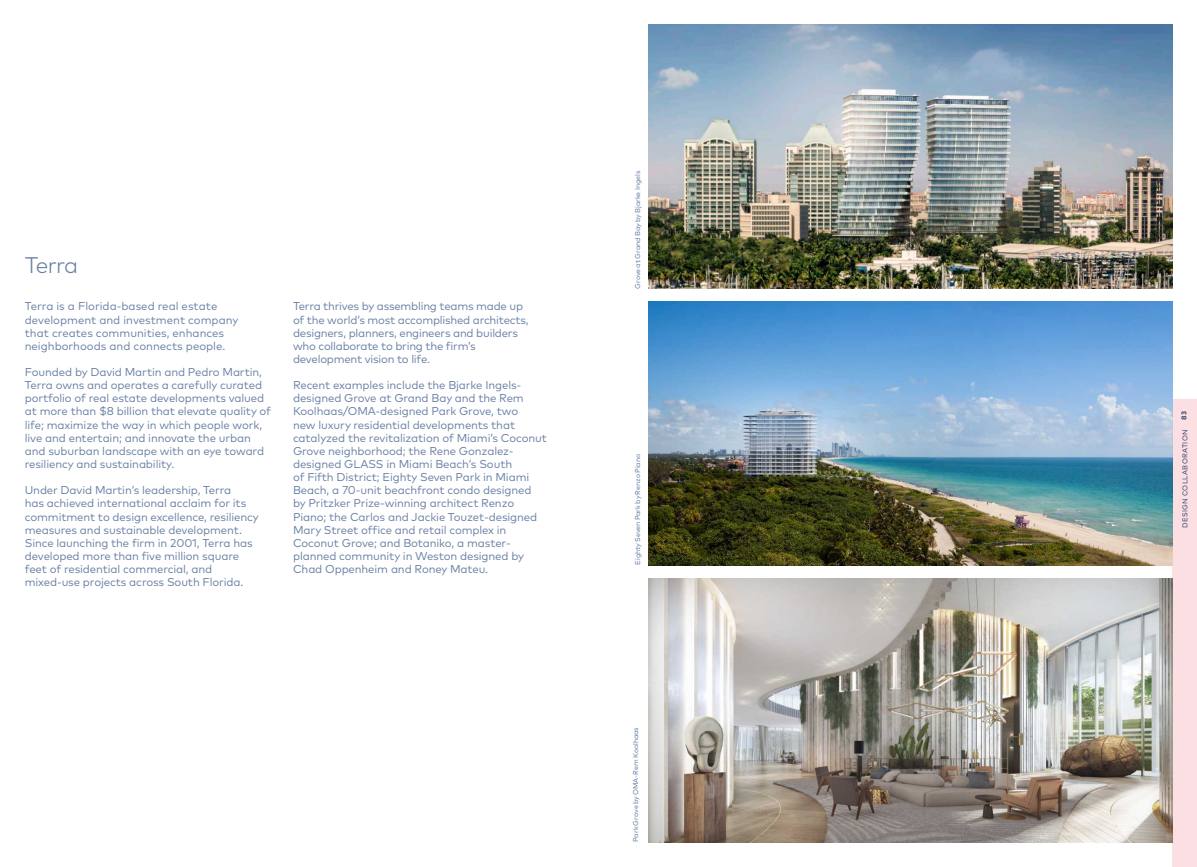
<style>
.page{position:relative;width:1197px;height:867px;background:#fff}
.page>*{position:absolute;margin:0;border:0;box-sizing:border-box;transform-origin:0 0}
.t1{font:300 22.57px "Mark Pro";letter-spacing:-.045em;color:#677fa3}
.t2{font:11.38px/13.1px "Mark Pro";letter-spacing:-.01em;color:#677fa3}
.t3{font:7px "Mark Pro";letter-spacing:-.01em;color:#677fa3}
.t4{font:7px "Mark Pro";letter-spacing:.045em;color:#39547c}
.t5{font:700 7px "Mark Pro";color:#39547c}
</style>
<div class="page">
<div style="left:1172px;top:399px;width:25px;height:467px;background:#fcdfe3"></div>
<img style="left:648px;top:301px;width:524px;height:264px">
<img style="left:649px;top:25px;width:523px;height:264px">
<img style="left:648px;top:578px;width:524px;height:263px">
<h1 class="t1" style="left:25px;top:248px;width:55px">Terra</h1>
<p class="t2" style="left:25px;top:299px;width:215px">Terra is a Florida-based real estate development and investment company that creates communities, enhances neighborhoods and connects people.</p>
<p class="t2" style="left:25px;top:364px;width:248px">Founded by David Martin and Pedro Martin, Terra owns and operates a carefully curated portfolio of real estate developments valued at more than $8 billion that elevate quality of life; maximize the way in which people work, live and entertain; and innovate the urban and suburban landscape with an eye toward resiliency and sustainability.</p>
<p class="t2" style="left:25px;top:482px;width:236px">Under David Martin’s leadership, Terra<br>has achieved international acclaim for its commitment to design excellence, resiliency measures and sustainable development.<br>Since launching the firm in 2001, Terra has developed more than five million square feet of residential commercial, and mixed-use projects across South Florida.</p>
<p class="t2" style="left:293px;top:299px;width:237px">Terra thrives by assembling teams made up of the world’s most accomplished architects, designers, planners, engineers and builders who collaborate to bring the firm’s development vision to life.</p>
<p class="t2" style="left:293px;top:377px;width:255px">Recent examples include the Bjarke Ingels&shy;designed Grove at Grand Bay and the Rem Koolhaas/OMA-designed Park Grove, two<br>new luxury residential developments that catalyzed the revitalization of Miami’s Coconut Grove neighborhood; the Rene Gonzalez&shy;designed GLASS in Miami Beach’s South<br>of Fifth District; Eighty Seven Park in Miami Beach, a 70-unit beachfront condo designed by Pritzker Prize-winning architect Renzo Piano; the Carlos and Jackie Touzet-designed Mary Street office and retail complex in Coconut Grove; and Botaniko, a master&shy;planned community in Weston designed by Chad Oppenheim and Roney Mateu.</p>
<p class="t3" style="left:632px;top:289px;width:120px;rotate:-90deg">Grove at Grand Bay by Bjarke Ingels</p>
<p class="t3" style="left:632px;top:564px;width:112px;rotate:-90deg">Eighty Seven Park by Renzo Piano</p>
<p class="t3" style="left:630px;top:841px;width:117px;rotate:-90deg">Park Grove by OMA-Rem Koolhaas</p>
<p class="t5" style="left:1179px;top:419px;width:10px;rotate:-90deg">83</p>
<p class="t4" style="left:1180px;top:528px;width:100px;rotate:-90deg">DESIGN COLLABORATION</p>
</div>
